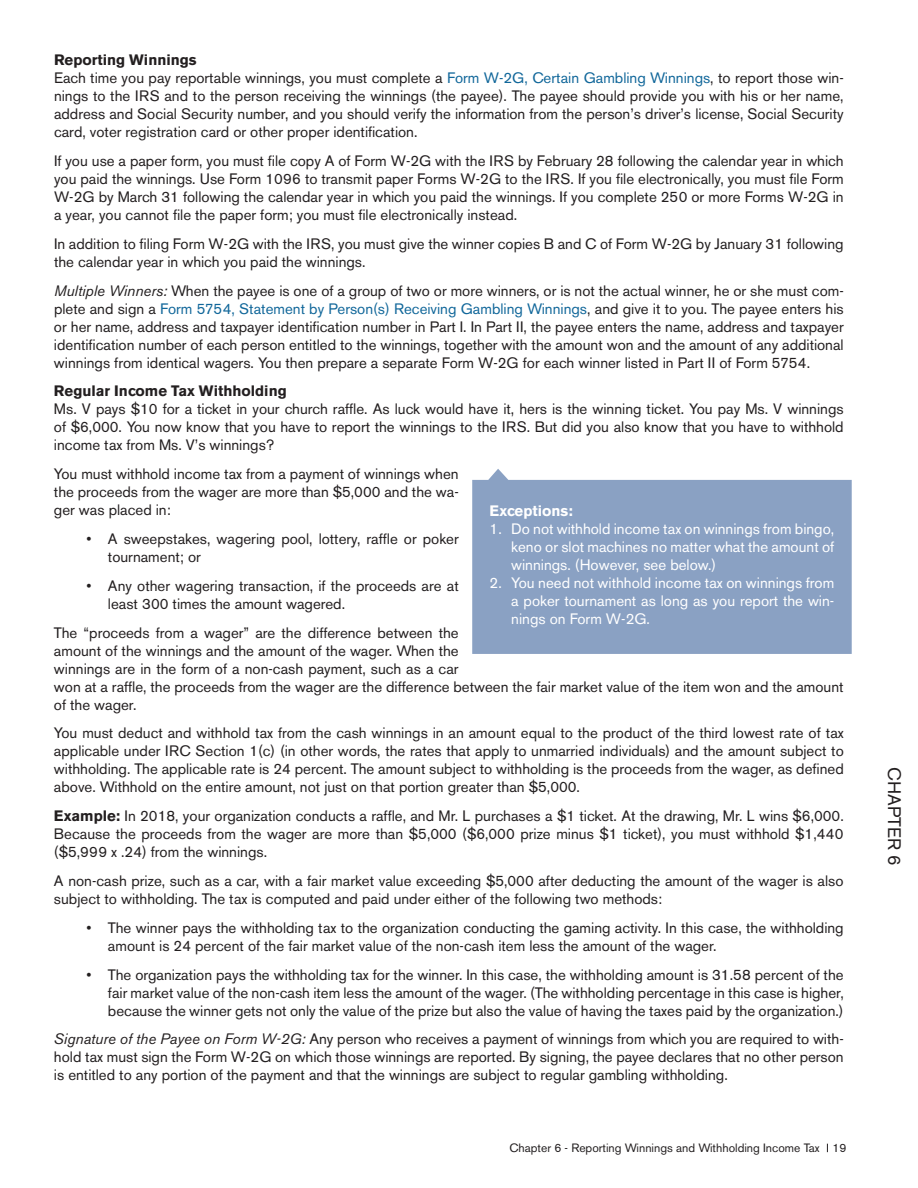
<style>
.page{position:relative;width:918px;height:1188px;background:#fff}
.page>*{position:absolute;margin:0;border:0;box-sizing:border-box;transform-origin:0 0}
.t1{font:18px "Akzidenz Grotesk BE";color:#231f20}
.t2{font:15px/18px "Akzidenz Grotesk BE";color:#231f20;text-align:justify}
.t3{font:15px/18px "Akzidenz Grotesk BE";color:#fff;text-align:justify}
.t4{font:700 15px "Akzidenz Grotesk BE";color:#231f20}
.t5{font:700 15px "Akzidenz Grotesk BE";color:#fff}
.t6{font:12px "Akzidenz Grotesk BE";color:#231f20}
.s1{color:#11679a}
.s2{font-style:italic}
.s3{font-weight:700}
</style>
<div class="page">
<svg style="left:472px;top:469px;width:380px;height:185px;background:#9aaecb"></svg>
<div style="left:490px;top:505px;width:344px;height:121px;background:#8aa1c3"></div>
<h4 class="t4" style="left:54px;top:51px;width:144px">Reporting Winnings</h4>
<p class="t2" style="left:54px;top:69px;width:791px">Each time you pay reportable winnings, you must complete a <span class="s1">Form W-2G, Certain Gambling Winnings</span>, to report those win&shy;nings to the IRS and to the person receiving the winnings (the payee). The payee should provide you with his or her name, address and Social Security number, and you should verify the information from the person’s driver’s license, Social Security card, voter registration card or other proper identification.</p>
<p class="t2" style="left:54px;top:152px;width:791px">If you use a paper form, you must file copy A of Form W-2G with the IRS by February 28 following the calendar year in which you paid the winnings. Use Form 1096 to transmit paper Forms W-2G to the IRS. If you file electronically, you must file Form W-2G by March 31 following the calendar year in which you paid the winnings. If you complete 250 or more Forms W-2G in a year, you cannot file the paper form; you must file electronically instead.</p>
<p class="t2" style="left:54px;top:235px;width:791px">In addition to filing Form W-2G with the IRS, you must give the winner copies B and C of Form W-2G by January 31 following the calendar year in which you paid the winnings.</p>
<p class="t2" style="left:54px;top:281px;width:791px"><span class="s2">Multiple Winners:</span> When the payee is one of a group of two or more winners, or is not the actual winner, he or she must com&shy;plete and sign a <span class="s1">Form 5754, Statement by Person(s) Receiving Gambling Winnings</span>, and give it to you. The payee enters his or her name, address and taxpayer identification number in Part I. In Part II, the payee enters the name, address and taxpayer identification number of each person entitled to the winnings, together with the amount won and the amount of any additional winnings from identical wagers. You then prepare a separate Form W-2G for each winner listed in Part II of Form 5754.</p>
<h4 class="t4" style="left:54px;top:383px;width:234px">Regular Income Tax Withholding</h4>
<p class="t2" style="left:54px;top:400px;width:791px">Ms. V pays $10 for a ticket in your church raffle. As luck would have it, hers is the winning ticket. You pay Ms. V winnings of $6,000. You now know that you have to report the winnings to the IRS. But did you also know that you have to withhold income tax from Ms. V’s winnings?</p>
<p class="t2" style="left:54px;top:465px;width:406px">You must withhold income tax from a payment of winnings when the proceeds from the wager are more than $5,000 and the wa&shy;ger was placed in:</p>
<p class="t2" style="left:108px;top:530px;width:352px;text-indent:-22px">• A sweepstakes, wagering pool, lottery, raffle or poker tournament; or</p>
<p class="t2" style="left:108px;top:577px;width:352px;text-indent:-22px">• Any other wagering transaction, if the proceeds are at least 300 times the amount wagered.</p>
<p class="t2" style="left:54px;top:623px;width:791px;text-align:left">The “proceeds from a wager” are the difference between the<br>amount of the winnings and the amount of the wager. When the<br>winnings are in the form of a non-cash payment, such as a car<br>won at a raffle, the proceeds from the wager are the difference between the fair market value of the item won and the amount of the wager.</p>
<p class="t2" style="left:54px;top:724px;width:791px">You must deduct and withhold tax from the cash winnings in an amount equal to the product of the third lowest rate of tax applicable under IRC Section 1(c) (in other words, the rates that apply to unmarried individuals) and the amount subject to withholding. The applicable rate is 24 percent. The amount subject to withholding is the proceeds from the wager, as defined above. Withhold on the entire amount, not just on that portion greater than $5,000.</p>
<p class="t2" style="left:54px;top:807px;width:791px"><span class="s3">Example:</span> In 2018, your organization conducts a raffle, and Mr. L purchases a $1 ticket. At the drawing, Mr. L wins $6,000.<br>Because the proceeds from the wager are more than $5,000 ($6,000 prize minus $1 ticket), you must withhold $1,440 ($5,999 x .24) from the winnings.</p>
<p class="t2" style="left:54px;top:872px;width:791px">A non-cash prize, such as a car, with a fair market value exceeding $5,000 after deducting the amount of the wager is also subject to withholding. The tax is computed and paid under either of the following two methods:</p>
<p class="t2" style="left:108px;top:919px;width:737px;text-indent:-22px">• The winner pays the withholding tax to the organization conducting the gaming activity. In this case, the withholding amount is 24 percent of the fair market value of the non-cash item less the amount of the wager.</p>
<p class="t2" style="left:108px;top:965px;width:737px;text-indent:-22px">• The organization pays the withholding tax for the winner. In this case, the withholding amount is 31.58 percent of the fair market value of the non-cash item less the amount of the wager. (The withholding percentage in this case is higher, because the winner gets not only the value of the prize but also the value of having the taxes paid by the organization.)</p>
<p class="t2" style="left:54px;top:1030px;width:791px"><span class="s2">Signature of the Payee on Form W-2G:</span> Any person who receives a payment of winnings from which you are required to with&shy;hold tax must sign the Form W-2G on which those winnings are reported. By signing, the payee declares that no other person is entitled to any portion of the payment and that the winnings are subject to regular gambling withholding.</p>
<p class="t5" style="left:490px;top:502px;width:85px">Exceptions:</p>
<p class="t3" style="left:511px;top:520px;width:325px;text-indent:-22px">1. Do not withhold income tax on winnings from bingo, keno or slot machines no matter what the amount of winnings. (However, see below.)</p>
<p class="t3" style="left:511px;top:574px;width:325px;text-indent:-22px">2. You need not withhold income tax on winnings from a poker tournament as long as you report the win&shy;nings on Form W-2G.</p>
<p class="t6" style="left:510px;top:1141px;width:338px">Chapter 6 - Reporting Winnings and Withholding Income Tax 19</p>
<p class="t1" style="left:905px;top:767px;width:100px;rotate:90deg">CHAPTER 6</p>
</div>
